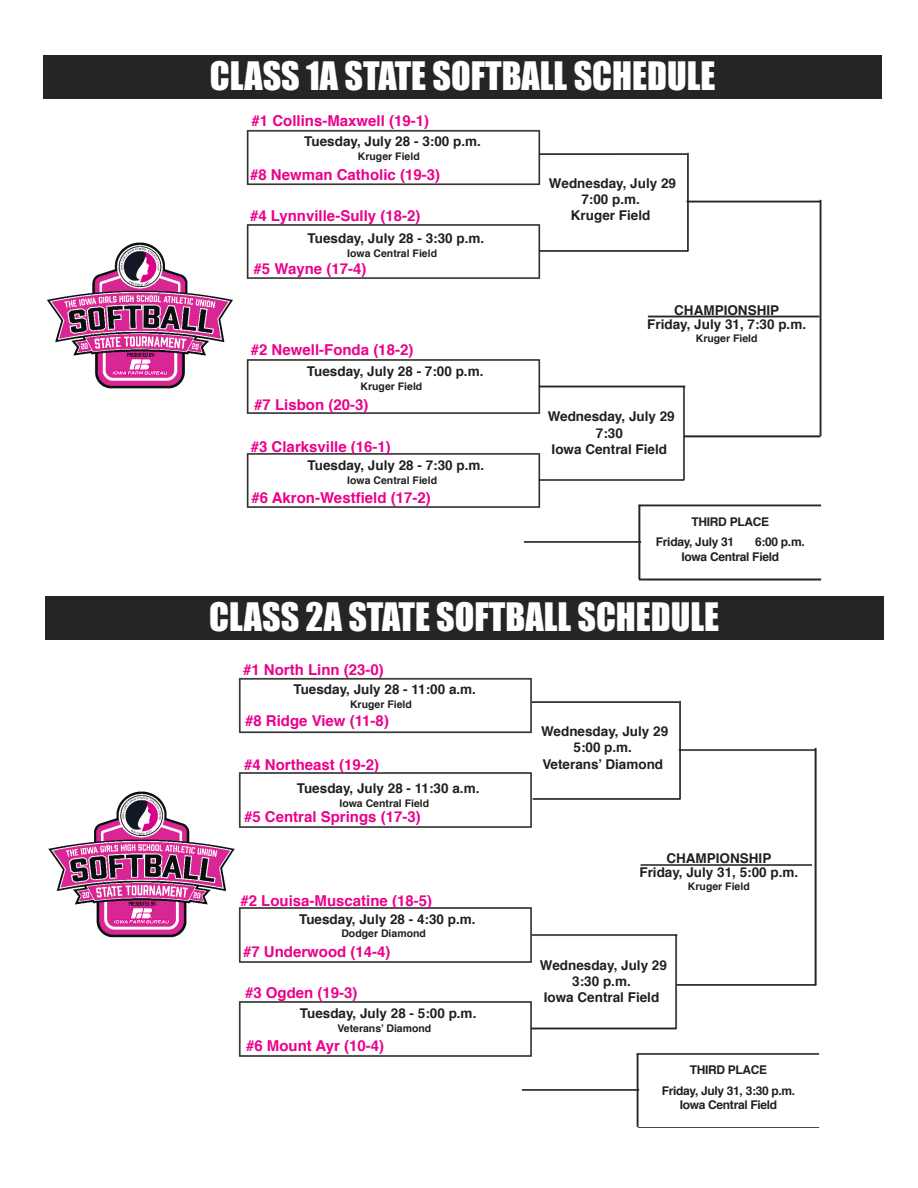
<style>
.page{position:relative;width:918px;height:1188px;background:#fff}
.page>*{position:absolute;margin:0;border:0;box-sizing:border-box;transform-origin:0 0}
.t1{font:36px "Impact";color:#fff}
.t2{font:700 15px "Helvetica";color:#eb018c}
.t3{font:700 13.5px/16.2px "Helvetica";color:#212021;text-align:center}
.t4{font:700 12px/20.4px "Helvetica";letter-spacing:-.025em;color:#212021}
.t5{font:700 10.5px "Helvetica";color:#212021}
</style>
<div class="page">
<img style="left:48px;top:791px;width:187px;height:147px">
<img style="left:46px;top:242px;width:187px;height:147px">
<div style="left:43px;top:56px;width:839px;height:43px;background:#262526"></div>
<img style="left:246px;top:129px;width:295px;height:57px">
<img style="left:246px;top:224px;width:295px;height:55px">
<img style="left:246px;top:359px;width:295px;height:55px">
<img style="left:246px;top:453px;width:295px;height:55px">
<img style="left:538px;top:152px;width:147px;height:4px">
<img style="left:538px;top:248px;width:147px;height:5px">
<img style="left:537px;top:384px;width:145px;height:5px">
<img style="left:537px;top:478px;width:145px;height:4px">
<img style="left:647px;top:315px;width:172px;height:3px">
<img style="left:642px;top:504px;width:180px;height:3px">
<img style="left:638px;top:504px;width:4px;height:73px">
<img style="left:638px;top:577px;width:184px;height:4px">
<img style="left:523px;top:540px;width:119px;height:4px">
<img style="left:685px;top:152px;width:4px;height:100px">
<img style="left:682px;top:385px;width:4px;height:96px">
<img style="left:682px;top:434px;width:137px;height:5px">
<img style="left:685px;top:199px;width:134px;height:5px">
<img style="left:819px;top:199px;width:3px;height:239px">
<div style="left:45px;top:596px;width:838px;height:43px;background:#262526"></div>
<img style="left:238px;top:677px;width:294px;height:57px">
<img style="left:238px;top:772px;width:294px;height:56px">
<img style="left:238px;top:907px;width:294px;height:56px">
<img style="left:238px;top:1001px;width:294px;height:56px">
<img style="left:530px;top:700px;width:148px;height:5px">
<img style="left:531px;top:797px;width:147px;height:4px">
<img style="left:530px;top:933px;width:144px;height:4px">
<img style="left:529px;top:1026px;width:145px;height:4px">
<img style="left:640px;top:864px;width:173px;height:2px">
<img style="left:640px;top:1053px;width:180px;height:2px">
<img style="left:636px;top:1053px;width:4px;height:72px">
<img style="left:636px;top:1125px;width:184px;height:3px">
<img style="left:521px;top:1088px;width:119px;height:4px">
<img style="left:678px;top:700px;width:3px;height:100px">
<img style="left:674px;top:934px;width:4px;height:96px">
<img style="left:675px;top:982px;width:138px;height:5px">
<img style="left:678px;top:748px;width:135px;height:4px">
<img style="left:813px;top:747px;width:4px;height:239px">
<h1 class="t1" style="left:210px;top:54px;width:507px">CLASS 1A STATE SOFTBALL SCHEDULE</h1>
<p class="t2" style="left:252px;top:115px;width:179px">#1 Collins-Maxwell (19-1)</p>
<p class="t2" style="left:250px;top:169px;width:192px">#8 Newman Catholic (19-3)</p>
<p class="t2" style="left:250px;top:210px;width:172px">#4 Lynnville-Sully (18-2)</p>
<p class="t2" style="left:254px;top:262px;width:114px">#5 Wayne (17-4)</p>
<p class="t3" style="left:304px;top:134px;width:178px">Tuesday, July 28 - 3:00 p.m.</p>
<p class="t5" style="left:358px;top:151px;width:63px">Kruger Field</p>
<p class="t3" style="left:308px;top:231px;width:178px">Tuesday, July 28 - 3:30 p.m.</p>
<p class="t5" style="left:347px;top:249px;width:91px">Iowa Central Field</p>
<p class="t2" style="left:251px;top:344px;width:164px">#2 Newell-Fonda (18-2)</p>
<p class="t3" style="left:307px;top:364px;width:178px">Tuesday, July 28 - 7:00 p.m.</p>
<p class="t5" style="left:361px;top:382px;width:63px">Kruger Field</p>
<p class="t2" style="left:254px;top:398px;width:116px">#7 Lisbon (20-3)</p>
<p class="t2" style="left:251px;top:441px;width:142px">#3 Clarksville (16-1)</p>
<p class="t2" style="left:251px;top:491px;width:181px">#6 Akron-Westfield (17-2)</p>
<p class="t3" style="left:308px;top:458px;width:178px">Tuesday, July 28 - 7:30 p.m.</p>
<p class="t5" style="left:347px;top:476px;width:91px">Iowa Central Field</p>
<p class="t3" style="left:549px;top:176px;width:129px">Wednesday, July 29<br>7:00 p.m.<br>Kruger Field</p>
<p class="t3" style="left:647px;top:305px;width:160px;line-height:13.5px">CHAMPIONSHIP<br>Friday, July 31, 7:30 p.m.</p>
<p class="t5" style="left:696px;top:334px;width:63px">Kruger Field</p>
<p class="t3" style="left:548px;top:410px;width:129px">Wednesday, July 29<br>7:30<br>Iowa Central Field</p>
<p class="t4" style="left:656px;top:512px;width:115px;text-indent:36px">THIRD PLACE<br>Friday, July 31</p>
<p class="t4" style="left:682px;top:536px;width:125px;line-height:14.4px;text-indent:74px">6:00 p.m.<br>Iowa Central Field</p>
<h1 class="t1" style="left:209px;top:594px;width:511px">CLASS 2A STATE SOFTBALL SCHEDULE</h1>
<p class="t2" style="left:243px;top:663px;width:142px">#1 North Linn (23-0)</p>
<p class="t2" style="left:245px;top:715px;width:145px">#8 Ridge View (11-8)</p>
<p class="t2" style="left:244px;top:759px;width:137px">#4 Northeast (19-2)</p>
<p class="t2" style="left:244px;top:811px;width:178px">#5 Central Springs (17-3)</p>
<p class="t3" style="left:293px;top:682px;width:184px">Tuesday, July 28 - 11:00 a.m.</p>
<p class="t5" style="left:350px;top:700px;width:63px">Kruger Field</p>
<p class="t3" style="left:297px;top:781px;width:184px">Tuesday, July 28 - 11:30 a.m.</p>
<p class="t5" style="left:339px;top:799px;width:91px">Iowa Central Field</p>
<p class="t2" style="left:240px;top:895px;width:193px">#2 Louisa-Muscatine (18-5)</p>
<p class="t2" style="left:243px;top:945px;width:149px">#7 Underwood (14-4)</p>
<p class="t2" style="left:245px;top:986px;width:114px">#3 Ogden (19-3)</p>
<p class="t2" style="left:246px;top:1039px;width:140px">#6 Mount Ayr (10-4)</p>
<p class="t3" style="left:299px;top:912px;width:178px">Tuesday, July 28 - 4:30 p.m.</p>
<p class="t5" style="left:341px;top:929px;width:86px">Dodger Diamond</p>
<p class="t3" style="left:300px;top:1007px;width:178px">Tuesday, July 28 - 5:00 p.m.</p>
<p class="t5" style="left:337px;top:1024px;width:95px">Veterans’ Diamond</p>
<p class="t3" style="left:541px;top:725px;width:129px">Wednesday, July 29<br>5:00 p.m.<br>Veterans’ Diamond</p>
<p class="t3" style="left:639px;top:853px;width:160px;line-height:13.5px">CHAMPIONSHIP<br>Friday, July 31, 5:00 p.m.</p>
<p class="t5" style="left:688px;top:882px;width:63px">Kruger Field</p>
<p class="t3" style="left:540px;top:958px;width:129px">Wednesday, July 29<br>3:30 p.m.<br>Iowa Central Field</p>
<p class="t4" style="left:662px;top:1061px;width:135px;text-align:center">THIRD PLACE<br>Friday, July 31, 3:30 p.m.</p>
<p class="t4" style="left:680px;top:1095px;width:99px">Iowa Central Field</p>
</div>
